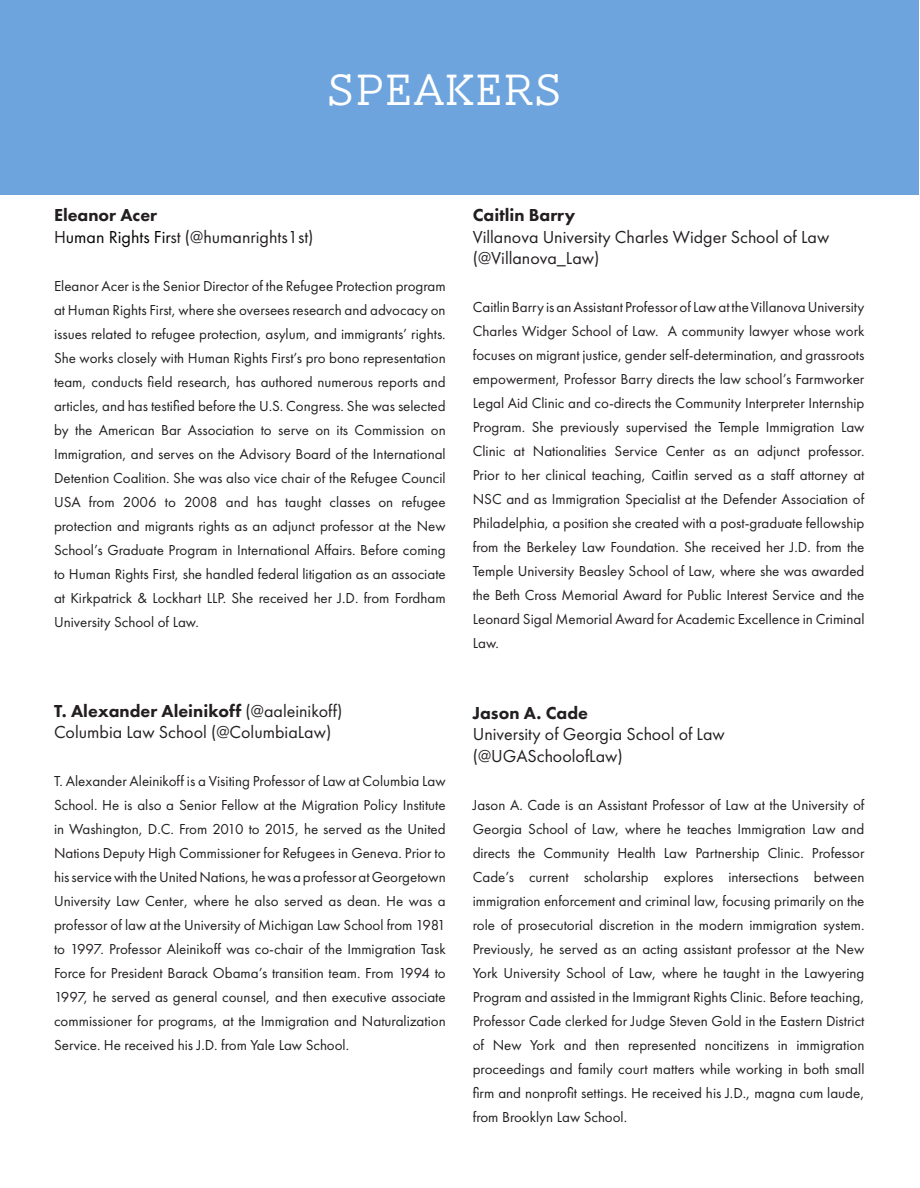
<style>
.page{position:relative;width:920px;height:1188px;background:#fff}
.page>*{position:absolute;margin:0;border:0;box-sizing:border-box;transform-origin:0 0}
.t1{font:300 45px "AW Conqueror Slab";letter-spacing:.01em;color:#fff}
.t2{font:18px/21.6px "Futura PT";color:#231f20}
.t3{font:800 18px "Futura PT";color:#231f20}
.t4{font:15px/24px "Futura PT";color:#231f20;text-align:justify}
.s1{font-weight:800}
.s2{color:#040503}
</style>
<div class="page">
<div style="left:0;top:0;width:918px;height:195px;background:#6ea4dd"></div>
<h1 class="t1" style="left:326px;top:66px;width:238px">SPEAKERS</h1>
<h1 class="t1" style="left:313px;top:73px;width:238px">SPEAKERS</h1>
<p class="t2" style="left:54px;top:204px;width:261px"><span class="s1">Eleanor Acer<br></span>H<span class="s2">uman Rights Fir</span>st (@humanrights1st)</p>
<p class="t4" style="left:54px;top:274px;width:393px">Eleanor Acer is the Senior Director of the Refugee Protection program at Human Rights First, where she oversees research and advocacy on issues related to refugee protection, asylum, and immigrants’ rights.<br>She works closely with Human Rights First’s pro bono representation team, conducts field research, has authored numerous reports and articles, and has testified before the U.S. Congress. She was selected by the American Bar Association to serve on its Commission on Immigration, and serves on the Advisory Board of the International Detention Coalition. She was also vice chair of the Refugee Council USA from 2006 to 2008 and has taught classes on refugee protection and migrants rights as an adjunct professor at the New School’s Graduate Program in International Affairs. Before coming to Human Rights First, she handled federal litigation as an associate at Kirkpatrick &amp; Lockhart LLP. She received her J.D. from Fordham University School of Law.</p>
<p class="t2" style="left:54px;top:700px;width:290px"><span class="s1">T. Alexander Aleinikoff</span> (@aaleinikoff)<br>Columbia Law School (@ColumbiaLaw)</p>
<p class="t4" style="left:54px;top:769px;width:393px">T. Alexander Aleinikoff is a Visiting Professor of Law at Columbia Law School. He is also a Senior Fellow at the Migration Policy Institute in Washington, D.C. From 2010 to 2015, he served as the United Nations Deputy High Commissioner for Refugees in Geneva. Prior to his service with the United Nations, he was a professor at Georgetown University Law Center, where he also served as dean. He was a professor of law at the University of Michigan Law School from 1981 to 1997. Professor Aleinikoff was co-chair of the Immigration Task Force for President Barack Obama’s transition team. From 1994 to 1997, he served as general counsel, and then executive associate commissioner for programs, at the Immigration and Naturalization Service. He received his J.D. from Yale Law School.</p>
<p class="t3" style="left:472px;top:204px;width:104px">Caitlin Barry</p>
<p class="t2" style="left:472px;top:226px;width:358px">Villanova University Charles Widger School of Law (@Villanova_Law)</p>
<p class="t4" style="left:472px;top:295px;width:393px">Caitlin Barry is an Assistant Professor of Law at the Villanova University Charles Widger School of Law. A community lawyer whose work focuses on migrant justice, gender self-determination, and grassroots empowerment, Professor Barry directs the law school’s Farmworker Legal Aid Clinic and co-directs the Community Interpreter Internship Program. She previously supervised the Temple Immigration Law Clinic at Nationalities Service Center as an adjunct professor.<br>Prior to her clinical teaching, Caitlin served as a staff attorney at NSC and as Immigration Specialist at the Defender Association of Philadelphia, a position she created with a post-graduate fellowship from the Berkeley Law Foundation. She received her J.D. from the Temple University Beasley School of Law, where she was awarded the Beth Cross Memorial Award for Public Interest Service and the Leonard Sigal Memorial Award for Academic Excellence in Criminal Law.</p>
<p class="t3" style="left:472px;top:701px;width:117px">Jason A. Cade</p>
<p class="t2" style="left:472px;top:723px;width:253px">University of Georgia School of Law (@UGASchoolofLaw)</p>
<p class="t4" style="left:472px;top:793px;width:393px">Jason A. Cade is an Assistant Professor of Law at the University of Georgia School of Law, where he teaches Immigration Law and directs the Community Health Law Partnership Clinic. Professor Cade’s current scholarship explores intersections between immigration enforcement and criminal law, focusing primarily on the role of prosecutorial discretion in the modern immigration system.<br>Previously, he served as an acting assistant professor at the New York University School of Law, where he taught in the Lawyering Program and assisted in the Immigrant Rights Clinic. Before teaching, Professor Cade clerked for Judge Steven Gold in the Eastern District of New York and then represented noncitizens in immigration proceedings and family court matters while working in both small firm and nonprofit settings. He received his J.D., magna cum laude, from Brooklyn Law School.</p>
</div>
